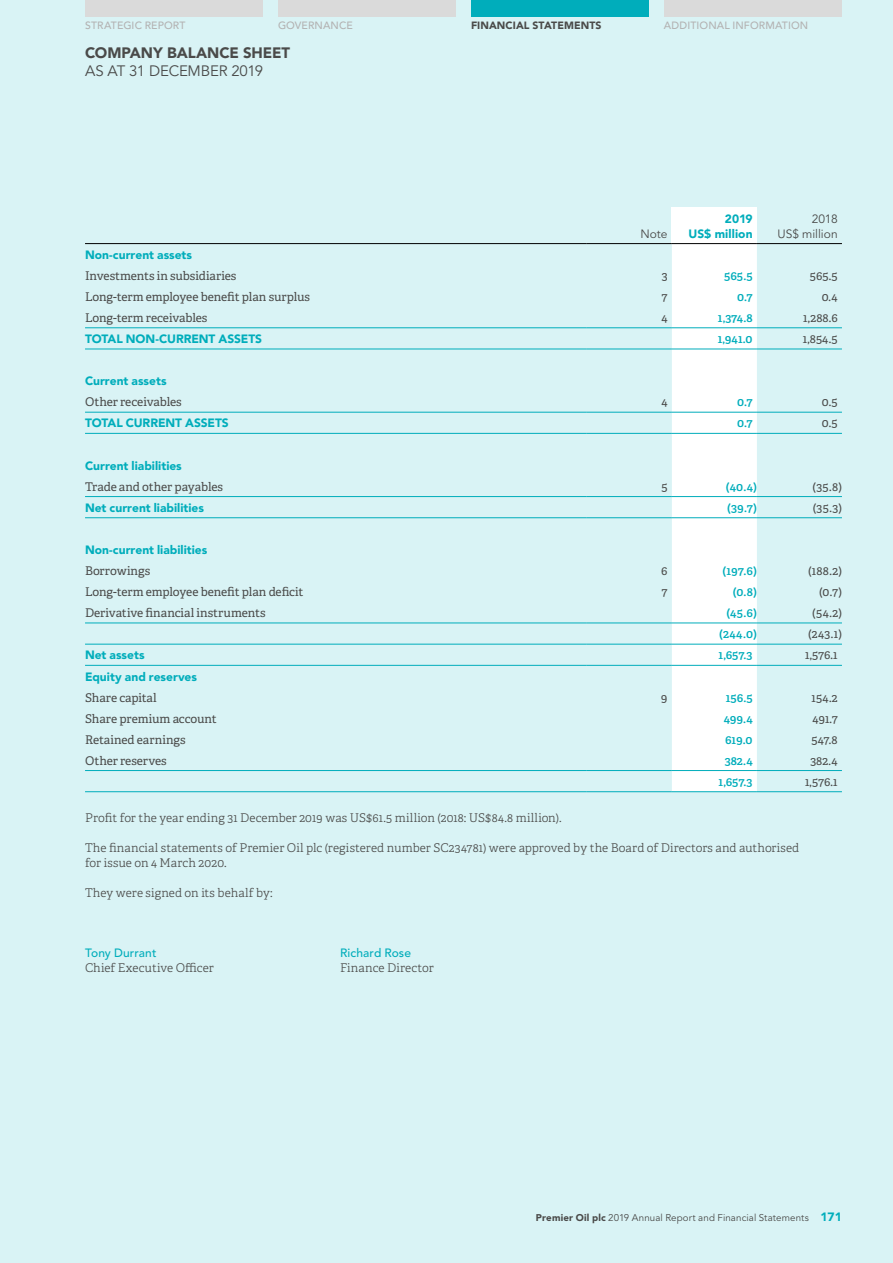
<style>
.page{position:relative;width:893px;height:1263px;background:#d9f3f5}
.page>*{position:absolute;margin:0;border:0;box-sizing:border-box;transform-origin:0 0}
.t1{font:900 15px "Avenir LT Std";letter-spacing:-.005em;color:#4a4a49}
.t2{font:15px "Avenir LT Std";letter-spacing:-.02em;color:#4a4a49}
.t3{font:12px "Adelle";letter-spacing:-.005em;color:#4a4a49}
.t4{font:300 12px/15px "Adelle";letter-spacing:.005em;color:#4a4a49}
.t5{font:900 12px/15px "Avenir LT Std";color:#00adbb;text-align:right}
.t6{font:600 12px "Adelle";letter-spacing:-.005em;color:#00adbb}
.t7{font:500 12px "Avenir LT Std";letter-spacing:.005em;color:#00adbb}
.t8{font:12px/15px "Avenir LT Std";letter-spacing:-.005em;color:#4a4a49;text-align:right}
.t9{font:500 10.5px "Avenir LT Std";letter-spacing:.01em;color:#b3b2b2}
.t10{font:900 10.5px "Avenir LT Std";letter-spacing:.005em;color:#4a4a49}
.t11{font:9.75px "Avenir LT Std";letter-spacing:.01em;color:#4a4a49}
.s1{font-weight:900}
.s2{font-weight:900;font-size:12px;color:#00adbb}
</style>
<div class="page">
<div style="left:672px;top:207px;width:85px;height:37px;background:#fff"></div>
<div style="left:672px;top:244px;width:85px;height:547px;background:#fff"></div>
<hr style="left:85px;top:243px;width:502px;height:1px;background:#000">
<hr style="left:587px;top:243px;width:85px;height:1px;background:#000">
<hr style="left:672px;top:243px;width:85px;height:1px;background:#000">
<hr style="left:757px;top:243px;width:85px;height:1px;background:#000">
<hr style="left:85px;top:328px;width:502px;height:1px;background:#00adbb">
<hr style="left:587px;top:328px;width:85px;height:1px;background:#00adbb">
<hr style="left:672px;top:328px;width:85px;height:1px;background:#00adbb">
<hr style="left:757px;top:328px;width:85px;height:1px;background:#00adbb">
<hr style="left:85px;top:349px;width:502px;height:1px;background:#00adbb">
<hr style="left:587px;top:349px;width:85px;height:1px;background:#00adbb">
<hr style="left:672px;top:349px;width:85px;height:1px;background:#00adbb">
<hr style="left:757px;top:349px;width:85px;height:1px;background:#00adbb">
<hr style="left:85px;top:412px;width:502px;height:1px;background:#00adbb">
<hr style="left:587px;top:412px;width:85px;height:1px;background:#00adbb">
<hr style="left:672px;top:412px;width:85px;height:1px;background:#00adbb">
<hr style="left:757px;top:412px;width:85px;height:1px;background:#00adbb">
<hr style="left:85px;top:433px;width:502px;height:1px;background:#00adbb">
<hr style="left:587px;top:433px;width:85px;height:1px;background:#00adbb">
<hr style="left:672px;top:433px;width:85px;height:1px;background:#00adbb">
<hr style="left:757px;top:433px;width:85px;height:1px;background:#00adbb">
<hr style="left:85px;top:496px;width:502px;height:1px;background:#00adbb">
<hr style="left:587px;top:496px;width:85px;height:1px;background:#00adbb">
<hr style="left:672px;top:496px;width:85px;height:1px;background:#00adbb">
<hr style="left:757px;top:496px;width:85px;height:1px;background:#00adbb">
<hr style="left:85px;top:517px;width:502px;height:1px;background:#00adbb">
<hr style="left:587px;top:517px;width:85px;height:1px;background:#00adbb">
<hr style="left:672px;top:517px;width:85px;height:1px;background:#00adbb">
<hr style="left:757px;top:517px;width:85px;height:1px;background:#00adbb">
<hr style="left:85px;top:623px;width:502px;height:1px;background:#00adbb">
<hr style="left:587px;top:623px;width:85px;height:1px;background:#00adbb">
<hr style="left:672px;top:623px;width:85px;height:1px;background:#00adbb">
<hr style="left:757px;top:623px;width:85px;height:1px;background:#00adbb">
<hr style="left:85px;top:644px;width:502px;height:1px;background:#00adbb">
<hr style="left:587px;top:644px;width:85px;height:1px;background:#00adbb">
<hr style="left:672px;top:644px;width:85px;height:1px;background:#00adbb">
<hr style="left:757px;top:644px;width:85px;height:1px;background:#00adbb">
<hr style="left:85px;top:665px;width:502px;height:1px;background:#00adbb">
<hr style="left:587px;top:665px;width:85px;height:1px;background:#00adbb">
<hr style="left:672px;top:665px;width:85px;height:1px;background:#00adbb">
<hr style="left:757px;top:665px;width:85px;height:1px;background:#00adbb">
<hr style="left:85px;top:770px;width:502px;height:1px;background:#00adbb">
<hr style="left:587px;top:770px;width:85px;height:1px;background:#00adbb">
<hr style="left:672px;top:770px;width:85px;height:1px;background:#00adbb">
<hr style="left:757px;top:770px;width:85px;height:1px;background:#00adbb">
<hr style="left:85px;top:791px;width:502px;height:1px;background:#00adbb">
<hr style="left:587px;top:791px;width:85px;height:1px;background:#00adbb">
<hr style="left:672px;top:791px;width:85px;height:1px;background:#00adbb">
<hr style="left:757px;top:791px;width:85px;height:1px;background:#00adbb">
<div style="left:278px;top:0;width:178px;height:17px;background:#dadada"></div>
<div style="left:85px;top:0;width:178px;height:17px;background:#dadada"></div>
<div style="left:471px;top:0;width:178px;height:17px;background:#00adbb"></div>
<div style="left:664px;top:0;width:178px;height:17px;background:#dadada"></div>
<p class="t9" style="left:85px;top:19px;width:102px">STRATEGIC REPORT</p>
<p class="t9" style="left:278px;top:19px;width:76px">GOVERNANCE</p>
<p class="t10" style="left:471px;top:19px;width:132px">FINANCIAL STATEMENTS</p>
<p class="t9" style="left:664px;top:19px;width:146px">ADDITIONAL INFORMATION</p>
<p class="t1" style="left:85px;top:43px;width:207px">COMPANY BALANCE SHEET</p>
<p class="t2" style="left:85px;top:62px;width:179px">AS AT 31 DECEMBER 2019</p>
<p class="t8" style="left:640px;top:226px;width:29px">Note</p>
<p class="t5" style="left:689px;top:211px;width:66px">2019<br>US$ million</p>
<p class="t8" style="left:778px;top:211px;width:62px">2018<br>US$ million</p>
<p class="t5" style="left:85px;top:247px;width:109px">Non-current assets</p>
<p class="t3" style="left:85px;top:268px;width:153px">Investments in subsidiaries</p>
<p class="t3" style="left:662px;top:268px;width:7px">3</p>
<p class="t6" style="left:724px;top:268px;width:30px">565.5</p>
<p class="t3" style="left:810px;top:268px;width:29px">565.5</p>
<p class="t3" style="left:85px;top:289px;width:227px">Long-term employee benefit plan surplus</p>
<p class="t3" style="left:662px;top:289px;width:7px">7</p>
<p class="t6" style="left:737px;top:289px;width:17px">0.7</p>
<p class="t3" style="left:822px;top:289px;width:17px">0.4</p>
<p class="t3" style="left:85px;top:310px;width:124px">Long-term receivables</p>
<p class="t3" style="left:661px;top:310px;width:8px">4</p>
<p class="t6" style="left:718px;top:310px;width:36px">1,374.8</p>
<p class="t3" style="left:803px;top:310px;width:36px">1,288.6</p>
<p class="t5" style="left:85px;top:331px;width:179px">TOTAL NON-CURRENT ASSETS</p>
<p class="t6" style="left:718px;top:331px;width:36px">1,941.0</p>
<p class="t3" style="left:803px;top:331px;width:36px">1,854.5</p>
<p class="t5" style="left:85px;top:373px;width:83px">Current assets</p>
<p class="t3" style="left:85px;top:395px;width:98px">Other receivables</p>
<p class="t3" style="left:661px;top:395px;width:8px">4</p>
<p class="t6" style="left:737px;top:394px;width:17px">0.7</p>
<p class="t3" style="left:822px;top:395px;width:17px">0.5</p>
<p class="t5" style="left:85px;top:416px;width:145px">TOTAL CURRENT ASSETS</p>
<p class="t6" style="left:737px;top:416px;width:17px">0.7</p>
<p class="t3" style="left:822px;top:416px;width:17px">0.5</p>
<p class="t5" style="left:85px;top:458px;width:98px">Current liabilities</p>
<p class="t3" style="left:85px;top:479px;width:139px">Trade and other payables</p>
<p class="t3" style="left:661px;top:479px;width:8px">5</p>
<p class="t6" style="left:726px;top:479px;width:32px">(40.4)</p>
<p class="t3" style="left:812px;top:479px;width:31px">(35.8)</p>
<p class="t5" style="left:85px;top:500px;width:120px">Net current liabilities</p>
<p class="t6" style="left:727px;top:500px;width:31px">(39.7)</p>
<p class="t3" style="left:813px;top:500px;width:31px">(35.3)</p>
<p class="t5" style="left:85px;top:542px;width:124px">Non-current liabilities</p>
<p class="t3" style="left:85px;top:563px;width:67px">Borrowings</p>
<p class="t3" style="left:661px;top:563px;width:8px">6</p>
<p class="t6" style="left:722px;top:563px;width:36px">(197.6)</p>
<p class="t3" style="left:808px;top:563px;width:35px">(188.2)</p>
<p class="t3" style="left:85px;top:584px;width:220px">Long-term employee benefit plan deficit</p>
<p class="t3" style="left:662px;top:584px;width:7px">7</p>
<p class="t6" style="left:733px;top:584px;width:26px">(0.8)</p>
<p class="t3" style="left:819px;top:584px;width:24px">(0.7)</p>
<p class="t3" style="left:85px;top:605px;width:182px">Derivative financial instruments</p>
<p class="t6" style="left:726px;top:605px;width:32px">(45.6)</p>
<p class="t3" style="left:812px;top:605px;width:31px">(54.2)</p>
<p class="t6" style="left:719px;top:626px;width:39px">(244.0)</p>
<p class="t3" style="left:808px;top:626px;width:35px">(243.1)</p>
<p class="t5" style="left:85px;top:648px;width:61px">Net assets</p>
<p class="t6" style="left:719px;top:648px;width:35px">1,657.3</p>
<p class="t3" style="left:805px;top:648px;width:34px">1,576.1</p>
<p class="t5" style="left:85px;top:669px;width:113px">Equity and reserves</p>
<p class="t3" style="left:85px;top:690px;width:73px">Share capital</p>
<p class="t3" style="left:661px;top:690px;width:8px">9</p>
<p class="t6" style="left:726px;top:690px;width:28px">156.5</p>
<p class="t3" style="left:812px;top:690px;width:28px">154.2</p>
<p class="t3" style="left:85px;top:711px;width:133px">Share premium account</p>
<p class="t6" style="left:724px;top:711px;width:30px">499.4</p>
<p class="t3" style="left:813px;top:711px;width:27px">491.7</p>
<p class="t3" style="left:85px;top:732px;width:102px">Retained earnings</p>
<p class="t6" style="left:725px;top:732px;width:29px">619.0</p>
<p class="t3" style="left:811px;top:732px;width:28px">547.8</p>
<p class="t3" style="left:85px;top:753px;width:83px">Other reserves</p>
<p class="t6" style="left:725px;top:753px;width:29px">382.4</p>
<p class="t3" style="left:810px;top:753px;width:29px">382.4</p>
<p class="t6" style="left:719px;top:774px;width:35px">1,657.3</p>
<p class="t3" style="left:805px;top:774px;width:34px">1,576.1</p>
<p class="t4" style="left:85px;top:811px;width:478px">Profit for the year ending 31 December 2019 was US$61.5 million (2018: US$84.8 million).</p>
<p class="t4" style="left:85px;top:841px;width:716px">The financial statements of Premier Oil plc (registered number SC234781) were approved by the Board of Directors and authorised for issue on 4 March 2020.</p>
<p class="t4" style="left:85px;top:886px;width:189px">They were signed on its behalf by:</p>
<p class="t7" style="left:85px;top:946px;width:73px">Tony Durrant</p>
<p class="t7" style="left:340px;top:946px;width:72px">Richard Rose</p>
<p class="t4" style="left:85px;top:961px;width:130px">Chief Executive Officer</p>
<p class="t4" style="left:340px;top:961px;width:95px">Finance Director</p>
<p class="t11" style="left:536px;top:1212px;width:307px"><span class="s1">Premier Oil plc</span> 2019 Annual Report and Financial Statements <span class="s2">171</span></p>
</div>
